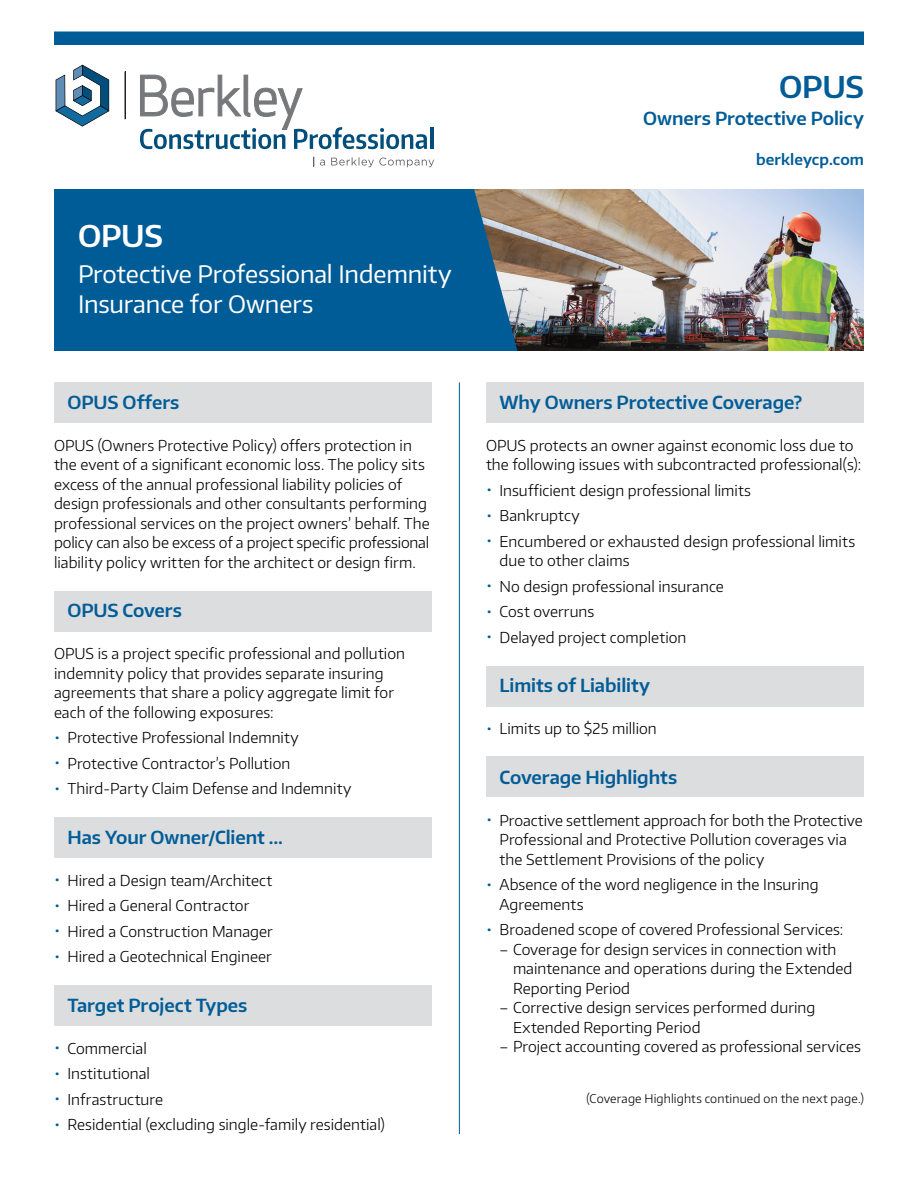
<style>
.page{position:relative;width:918px;height:1188px;background:#fff}
.page>*{position:absolute;margin:0;border:0;box-sizing:border-box;transform-origin:0 0}
.t1{font:600 30px "Encode Sans Normal";color:#005c97}
.t2{font:600 30px "Encode Sans Normal";color:#fff}
.t3{font:24px/30px "Encode Sans Normal";letter-spacing:-.005em;color:#fff}
.t4{font:600 18px "Encode Sans Normal";letter-spacing:-.005em;color:#005c97}
.t5{font:300 15px/19.5px "Encode Sans Normal";letter-spacing:.005em;color:#000}
.t6{font:600 15px "Encode Sans Normal";letter-spacing:.005em;color:#005c97}
.t7{font:300 12px "Encode Sans Normal";letter-spacing:.015em;color:#000}
.s1{font-size:19.5px;color:#005c97}
</style>
<div class="page">
<div style="left:54px;top:189px;width:810px;height:162px;background:#005c97"></div>
<img style="left:474px;top:189px;width:390px;height:162px">
<div style="left:54px;top:382px;width:378px;height:41px;background:#dcdddf"></div>
<div style="left:486px;top:382px;width:378px;height:41px;background:#dcdddf"></div>
<div style="left:54px;top:986px;width:378px;height:40px;background:#dcdddf"></div>
<div style="left:486px;top:756px;width:378px;height:40px;background:#dcdddf"></div>
<div style="left:486px;top:666px;width:378px;height:40px;background:#dcdddf"></div>
<div style="left:54px;top:817px;width:378px;height:41px;background:#dcdddf"></div>
<div style="left:54px;top:591px;width:378px;height:41px;background:#dcdddf"></div>
<hr style="left:459px;top:382px;width:1px;height:752px;background:#005c97">
<div style="left:54px;top:32px;width:810px;height:13px;background:#005c97"></div>
<svg style="left:140px;top:75px;width:287px;height:74px"></svg>
<hr style="left:430px;top:127px;width:3px;height:22px;background:#004e7c">
<hr style="left:125px;top:72px;width:1px;height:47px;background:#231f20">
<svg style="left:56px;top:65px;width:53px;height:62px"></svg>
<svg style="left:314px;top:157px;width:120px;height:10px"></svg>
<h1 class="t2" style="left:78px;top:216px;width:86px">OPUS</h1>
<h2 class="t3" style="left:78px;top:258px;width:375px">Protective Professional Indemnity<br>Insurance for Owners</h2>
<p class="t4" style="left:68px;top:390px;width:114px">OPUS Offers</p>
<p class="t5" style="left:54px;top:435px;width:377px">OPUS (Owners Protective Policy) offers protection in the event of a significant economic loss. The policy sits excess of the annual professional liability policies of design professionals and other consultants performing professional services on the project owners’ behalf. The policy can also be excess of a project specific professional liability policy written for the architect or design firm.</p>
<p class="t4" style="left:68px;top:598px;width:116px">OPUS Covers</p>
<p class="t5" style="left:54px;top:643px;width:353px">OPUS is a project specific professional and pollution indemnity policy that provides separate insuring agreements that share a policy aggregate limit for each of the following exposures:</p>
<p class="t5" style="left:54px;top:727px;width:246px"><span class="s1">•</span> Protective Professional Indemnity</p>
<p class="t5" style="left:54px;top:753px;width:238px"><span class="s1">•</span> Protective Contractor’s Pollution</p>
<p class="t5" style="left:54px;top:778px;width:299px"><span class="s1">•</span> Third-Party Claim Defense and Indemnity</p>
<p class="t4" style="left:68px;top:825px;width:217px">Has Your Owner/Client …</p>
<p class="t5" style="left:54px;top:870px;width:220px"><span class="s1">•</span> Hired a Design team/Architect</p>
<p class="t5" style="left:54px;top:895px;width:197px"><span class="s1">•</span> Hired a General Contractor</p>
<p class="t5" style="left:54px;top:921px;width:220px"><span class="s1">•</span> Hired a Construction Manager</p>
<p class="t5" style="left:54px;top:946px;width:219px"><span class="s1">•</span> Hired a Geotechnical Engineer</p>
<p class="t4" style="left:68px;top:993px;width:181px">Target Project Types</p>
<p class="t5" style="left:54px;top:1038px;width:94px"><span class="s1">•</span> Commercial</p>
<p class="t5" style="left:54px;top:1063px;width:98px"><span class="s1">•</span> Institutional</p>
<p class="t5" style="left:54px;top:1089px;width:111px"><span class="s1">•</span> Infrastructure</p>
<p class="t5" style="left:54px;top:1114px;width:332px"><span class="s1">•</span> Residential (excluding single-family residential)</p>
<h1 class="t1" style="left:779px;top:67px;width:86px">OPUS</h1>
<p class="t4" style="left:643px;top:106px;width:222px">Owners Protective Policy</p>
<p class="t6" style="left:756px;top:150px;width:109px">berkleycp.com</p>
<p class="t4" style="left:500px;top:390px;width:304px">Why Owners Protective Coverage?</p>
<p class="t5" style="left:486px;top:435px;width:377px">OPUS protects an owner against economic loss due to the following issues with subcontracted professional(s):</p>
<p class="t5" style="left:486px;top:480px;width:267px"><span class="s1">•</span> Insufficient design professional limits</p>
<p class="t5" style="left:486px;top:505px;width:95px"><span class="s1">•</span> Bankruptcy</p>
<p class="t5" style="left:500px;top:531px;width:357px;text-indent:-14px"><span class="s1">•</span> Encumbered or exhausted design professional limits due to other claims</p>
<p class="t5" style="left:486px;top:576px;width:239px"><span class="s1">•</span> No design professional insurance</p>
<p class="t5" style="left:486px;top:601px;width:110px"><span class="s1">•</span> Cost overruns</p>
<p class="t5" style="left:486px;top:627px;width:202px"><span class="s1">•</span> Delayed project completion</p>
<p class="t4" style="left:500px;top:673px;width:152px">Limits of Liability</p>
<p class="t5" style="left:486px;top:718px;width:172px"><span class="s1">•</span> Limits up to $25 million</p>
<p class="t4" style="left:500px;top:765px;width:179px">Coverage Highlights</p>
<p class="t5" style="left:500px;top:810px;width:365px;text-indent:-14px"><span class="s1">•</span> Proactive settlement approach for both the Protective<br>Professional and Protective Pollution coverages via the Settlement Provisions of the policy</p>
<p class="t5" style="left:500px;top:874px;width:321px;text-indent:-14px"><span class="s1">•</span> Absence of the word negligence in the Insuring<br>Agreements</p>
<p class="t5" style="left:486px;top:919px;width:359px"><span class="s1">•</span> Broadened scope of covered Professional Services:</p>
<p class="t5" style="left:513px;top:939px;width:341px;text-indent:-14px">– Coverage for design services in connection with maintenance and operations during the Extended<br>Reporting Period</p>
<p class="t5" style="left:513px;top:997px;width:304px;text-indent:-14px">– Corrective design services performed during<br>Extended Reporting Period</p>
<p class="t5" style="left:500px;top:1036px;width:363px">– Project accounting covered as professional services</p>
<p class="t7" style="left:586px;top:1091px;width:279px">(Coverage Highlights continued on the next page.)</p>
</div>
